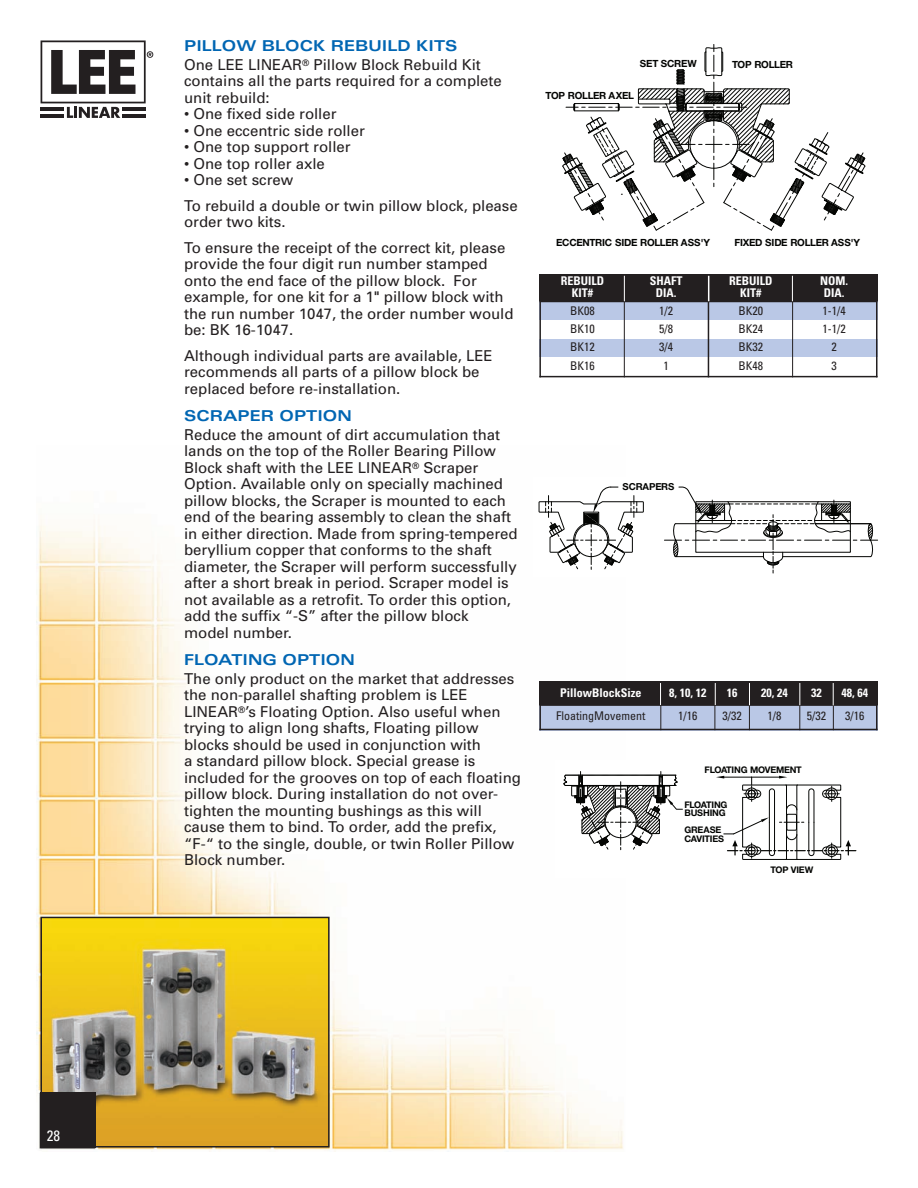
<style>
.page{position:relative;width:918px;height:1188px;background:#fff}
.page>*{position:absolute;margin:0;border:0;box-sizing:border-box;transform-origin:0 0}
.t1{font:15px/16.5px "Univers";color:#231f20}
.t2{font:700 expanded 15px "Univers";color:#0166b3}
.t3{font:condensed 15px "Univers";color:#fff}
.t4{font:condensed 12px "Univers";color:#231f20}
.t5{font:700 condensed 12px/12px "Univers";color:#fff;text-align:center}
.t6{font:700 9.9px "Helvetica Neue";letter-spacing:-.03em;color:#040503}
.t7{font:700 9.6px "Helvetica Neue";letter-spacing:-.015em;color:#040503}
.t8{font:700 9.15px/8.4px "Helvetica Neue";letter-spacing:-.025em;color:#040503}
.s1{font-weight:700;font-stretch:expanded;color:#0166b3}
</style>
<div class="page">
<img style="left:37px;top:519px;width:589px;height:632px">
<img style="left:43px;top:920px;width:284px;height:225px">
<div style="left:40px;top:917px;width:290px;height:231px;border:2px solid #231f20"></div>
<div style="left:40px;top:1092px;width:56px;height:56px;background:#231f20"></div>
<svg style="left:41px;top:40px;width:112px;height:78px"></svg>
<hr style="left:41px;top:107px;width:23px;height:4px;background:#231f20">
<hr style="left:41px;top:114px;width:23px;height:4px;background:#231f20">
<hr style="left:122px;top:114px;width:24px;height:4px;background:#231f20">
<hr style="left:122px;top:107px;width:24px;height:4px;background:#231f20">
<div style="left:539px;top:682px;width:122px;height:23px;background:#231f20"></div>
<div style="left:661px;top:682px;width:54px;height:23px;background:#231f20"></div>
<div style="left:715px;top:682px;width:34px;height:23px;background:#231f20"></div>
<div style="left:749px;top:682px;width:51px;height:23px;background:#231f20"></div>
<div style="left:800px;top:682px;width:33px;height:23px;background:#231f20"></div>
<div style="left:833px;top:682px;width:45px;height:23px;background:#231f20"></div>
<div style="left:539px;top:705px;width:122px;height:25px;background:#bac8e6"></div>
<div style="left:661px;top:705px;width:54px;height:25px;background:#bac8e6"></div>
<div style="left:715px;top:705px;width:34px;height:25px;background:#bac8e6"></div>
<div style="left:749px;top:705px;width:51px;height:25px;background:#bac8e6"></div>
<div style="left:800px;top:705px;width:33px;height:25px;background:#bac8e6"></div>
<div style="left:833px;top:705px;width:45px;height:25px;background:#bac8e6"></div>
<hr style="left:539px;top:682px;width:2px;height:48px;background:#231f20">
<hr style="left:661px;top:682px;width:1px;height:48px;background:#231f20">
<hr style="left:715px;top:682px;width:1px;height:48px;background:#231f20">
<hr style="left:749px;top:682px;width:1px;height:48px;background:#231f20">
<hr style="left:800px;top:682px;width:1px;height:48px;background:#231f20">
<hr style="left:833px;top:682px;width:1px;height:48px;background:#231f20">
<hr style="left:876px;top:682px;width:2px;height:48px;background:#231f20">
<hr style="left:539px;top:704px;width:339px;height:2px;background:#231f20">
<hr style="left:539px;top:729px;width:339px;height:1px;background:#231f20">
<svg style="left:660px;top:683px;width:1px;height:22px"></svg>
<svg style="left:715px;top:683px;width:1px;height:22px"></svg>
<svg style="left:749px;top:683px;width:1px;height:22px"></svg>
<svg style="left:800px;top:683px;width:1px;height:22px"></svg>
<svg style="left:833px;top:683px;width:1px;height:22px"></svg>
<div style="left:533px;top:478px;width:353px;height:99px;background:#fff"></div>
<svg style="left:539px;top:486px;width:105px;height:84px"></svg>
<svg style="left:664px;top:486px;width:214px;height:87px"></svg>
<div style="left:555px;top:761px;width:306px;height:117px;background:#fff"></div>
<svg style="left:563px;top:771px;width:120px;height:79px"></svg>
<svg style="left:716px;top:776px;width:140px;height:84px"></svg>
<svg style="left:562px;top:44px;width:303px;height:187px"></svg>
<div style="left:539px;top:274px;width:85px;height:27px;background:#231f20"></div>
<div style="left:624px;top:274px;width:84px;height:27px;background:#231f20"></div>
<div style="left:708px;top:274px;width:85px;height:27px;background:#231f20"></div>
<div style="left:793px;top:274px;width:85px;height:27px;background:#231f20"></div>
<div style="left:539px;top:301px;width:85px;height:20px;background:#bac8e6"></div>
<div style="left:624px;top:301px;width:84px;height:20px;background:#bac8e6"></div>
<div style="left:708px;top:301px;width:85px;height:20px;background:#bac8e6"></div>
<div style="left:793px;top:301px;width:85px;height:20px;background:#bac8e6"></div>
<div style="left:539px;top:339px;width:85px;height:18px;background:#bac8e6"></div>
<div style="left:624px;top:339px;width:84px;height:18px;background:#bac8e6"></div>
<div style="left:708px;top:339px;width:85px;height:18px;background:#bac8e6"></div>
<div style="left:793px;top:339px;width:85px;height:18px;background:#bac8e6"></div>
<hr style="left:539px;top:274px;width:2px;height:103px;background:#231f20">
<hr style="left:624px;top:274px;width:1px;height:103px;background:#231f20">
<hr style="left:708px;top:274px;width:1px;height:103px;background:#231f20">
<hr style="left:792px;top:274px;width:1px;height:103px;background:#231f20">
<hr style="left:876px;top:274px;width:2px;height:103px;background:#231f20">
<hr style="left:539px;top:301px;width:339px;height:1px;background:#231f20">
<hr style="left:539px;top:376px;width:339px;height:1px;background:#231f20">
<svg style="left:624px;top:276px;width:1px;height:25px"></svg>
<svg style="left:708px;top:276px;width:1px;height:25px"></svg>
<svg style="left:792px;top:276px;width:1px;height:25px"></svg>
<p class="t3" style="left:47px;top:1130px;width:15px">28</p>
<p class="t1" style="left:184px;top:38px;width:298px;line-height:18.6px"><span class="s1">PILLOW BLOCK REBUILD KITS<br></span>One LEE LINEAR<sup>®</sup> Pillow Block Rebuild Kit</p>
<p class="t1" style="left:184px;top:74px;width:319px">contains all the parts required for a complete unit rebuild:</p>
<p class="t1" style="left:184px;top:107px;width:154px">• One fixed side roller</p>
<p class="t1" style="left:184px;top:124px;width:182px">• One eccentric side roller</p>
<p class="t1" style="left:184px;top:140px;width:168px">• One top support roller</p>
<p class="t1" style="left:184px;top:157px;width:142px">• One top roller axle</p>
<p class="t1" style="left:184px;top:169px;width:335px;line-height:25.5px">• One set screw<br>To rebuild a double or twin pillow block, please</p>
<p class="t1" style="left:184px;top:211px;width:323px;line-height:25.5px">order two kits.<br>To ensure the receipt of the correct kit, please</p>
<p class="t1" style="left:184px;top:257px;width:331px">provide the four digit run number stamped onto the end face of the pillow block. For example, for one kit for a 1" pillow block with the run number 1047, the order number would be: BK 16-1047.</p>
<p class="t1" style="left:184px;top:349px;width:310px">Although individual parts are available, LEE recommends all parts of a pillow block be replaced before re-installation.</p>
<p class="t2" style="left:184px;top:410px;width:169px">SCRAPER OPTION</p>
<p class="t1" style="left:184px;top:428px;width:335px">Reduce the amount of dirt accumulation that lands on the top of the Roller Bearing Pillow Block shaft with the LEE LINEAR<sup>®</sup> Scraper Option. Available only on specially machined pillow blocks, the Scraper is mounted to each end of the bearing assembly to clean the shaft in either direction. Made from spring-tempered beryllium copper that conforms to the shaft diameter, the Scraper will perform successfully after a short break in period. Scraper model is not available as a retrofit. To order this option, add the suffix “-S” after the pillow block<br>model number.</p>
<p class="t2" style="left:184px;top:654px;width:172px">FLOATING OPTION</p>
<p class="t1" style="left:184px;top:672px;width:338px">The only product on the market that addresses the non-parallel shafting problem is LEE LINEAR<sup>®</sup>’s Floating Option. Also useful when trying to align long shafts, Floating pillow blocks should be used in conjunction with<br>a standard pillow block. Special grease is included for the grooves on top of each floating pillow block. During installation do not over&shy;tighten the mounting bushings as this will cause them to bind. To order, add the prefix, “F-“ to the single, double, or twin Roller Pillow Block number.</p>
<p class="t6" style="left:640px;top:60px;width:58px">SET SCREW</p>
<p class="t6" style="left:732px;top:61px;width:62px">TOP ROLLER</p>
<p class="t6" style="left:546px;top:92px;width:90px">TOP ROLLER AXEL</p>
<p class="t6" style="left:734px;top:239px;width:127px">FIXED SIDE ROLLER ASS'Y</p>
<p class="t6" style="left:556px;top:239px;width:155px">ECCENTRIC SIDE ROLLER ASS'Y</p>
<p class="t5" style="left:561px;top:276px;width:45px">REBUILD<br>KIT#</p>
<p class="t5" style="left:650px;top:276px;width:34px">SHAFT<br>DIA.</p>
<p class="t5" style="left:729px;top:276px;width:45px">REBUILD<br>KIT#</p>
<p class="t5" style="left:820px;top:276px;width:29px">NOM.<br>DIA.</p>
<p class="t4" style="left:570px;top:306px;width:26px">BK08</p>
<p class="t4" style="left:659px;top:306px;width:15px">1/2</p>
<p class="t4" style="left:739px;top:306px;width:26px">BK20</p>
<p class="t4" style="left:823px;top:306px;width:25px">1-1/4</p>
<p class="t4" style="left:570px;top:324px;width:26px">BK10</p>
<p class="t4" style="left:659px;top:324px;width:15px">5/8</p>
<p class="t4" style="left:739px;top:324px;width:26px">BK24</p>
<p class="t4" style="left:823px;top:324px;width:25px">1-1/2</p>
<p class="t4" style="left:570px;top:343px;width:26px">BK12</p>
<p class="t4" style="left:659px;top:343px;width:15px">3/4</p>
<p class="t4" style="left:739px;top:343px;width:26px">BK32</p>
<p class="t4" style="left:832px;top:343px;width:7px">2</p>
<p class="t4" style="left:570px;top:361px;width:26px">BK16</p>
<p class="t4" style="left:663px;top:361px;width:7px">1</p>
<p class="t4" style="left:739px;top:361px;width:26px">BK48</p>
<p class="t4" style="left:832px;top:361px;width:7px">3</p>
<p class="t7" style="left:623px;top:483px;width:53px">SCRAPERS</p>
<p class="t5" style="left:560px;top:687px;width:83px">PillowBlockSize</p>
<p class="t5" style="left:669px;top:687px;width:39px">8, 10, 12</p>
<p class="t5" style="left:727px;top:687px;width:12px">16</p>
<p class="t5" style="left:761px;top:687px;width:28px">20, 24</p>
<p class="t5" style="left:811px;top:687px;width:12px">32</p>
<p class="t5" style="left:841px;top:687px;width:28px">48, 64</p>
<p class="t4" style="left:556px;top:712px;width:91px">FloatingMovement</p>
<p class="t4" style="left:678px;top:712px;width:21px">1/16</p>
<p class="t4" style="left:723px;top:712px;width:21px">3/32</p>
<p class="t4" style="left:768px;top:712px;width:15px">1/8</p>
<p class="t4" style="left:807px;top:712px;width:21px">5/32</p>
<p class="t4" style="left:845px;top:712px;width:21px">3/16</p>
<p class="t8" style="left:705px;top:766px;width:99px">FLOATING MOVEMENT</p>
<p class="t8" style="left:684px;top:801px;width:45px">FLOATING<br>BUSHING</p>
<p class="t8" style="left:684px;top:826px;width:41px;line-height:9.1px">GREASE<br>CAVITIES</p>
<p class="t8" style="left:771px;top:867px;width:44px">TOP VIEW</p>
</div>
